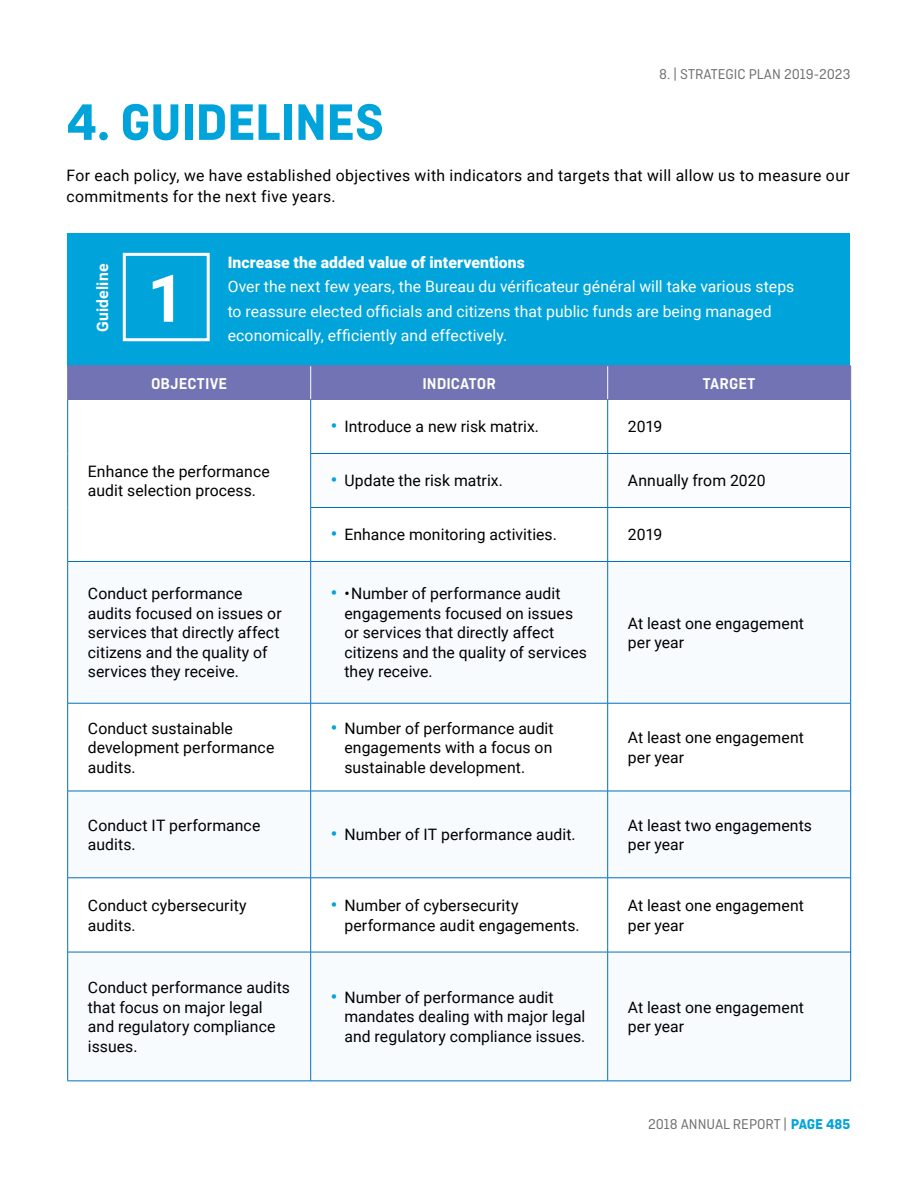
<style>
.page{position:relative;width:918px;height:1188px;background:#fff}
.page>*{position:absolute;margin:0;border:0;box-sizing:border-box;transform-origin:0 0}
.t1{font:700 66px "Roboto";color:#fff}
.t2{font:700 54px "Ciutadella";letter-spacing:-.015em;color:#00a4da}
.t3{font:600 16.5px "Ciutadella";letter-spacing:.005em;color:#fff}
.t4{font:15.75px/19.5px "Roboto";letter-spacing:.005em;color:#000}
.t5{font:15.75px/24.5px "Roboto";letter-spacing:.005em;color:#fff}
.t6{font:15.75px/21px "Roboto";letter-spacing:.025em;color:#000}
.t7{font:900 15.75px "Roboto";letter-spacing:.005em;color:#fff}
.t8{font:700 15.75px "Roboto";letter-spacing:.005em;color:#fff}
.t9{font:15px "Ciutadella";color:#706f6f}
.s1{font-weight:700;font-size:18px;color:#00a4da}
.s2{font-weight:700;color:#00a4da}
</style>
<div class="page">
<div style="left:68px;top:234px;width:782px;height:133px;background:#00a4da"></div>
<div style="left:68px;top:366px;width:782px;height:33px;background:#7173b5"></div>
<svg style="left:68px;top:562px;width:782px;height:519px"></svg>
<hr style="left:310px;top:366px;width:1px;height:33px;background:#fff">
<hr style="left:607px;top:366px;width:1px;height:33px;background:#fff">
<hr style="left:68px;top:365px;width:243px;height:1px;background:#7472b4">
<hr style="left:67px;top:366px;width:1px;height:33px;background:#7472b4">
<hr style="left:311px;top:365px;width:297px;height:1px;background:#7472b4">
<hr style="left:608px;top:365px;width:243px;height:1px;background:#7472b4">
<hr style="left:850px;top:366px;width:1px;height:33px;background:#7472b4">
<hr style="left:68px;top:399px;width:243px;height:1px;background:#7472b4">
<hr style="left:311px;top:399px;width:297px;height:1px;background:#7472b4">
<hr style="left:608px;top:399px;width:243px;height:1px;background:#7472b4">
<hr style="left:67px;top:400px;width:1px;height:53px;background:#0072bb">
<hr style="left:67px;top:453px;width:1px;height:54px;background:#0072bb">
<hr style="left:67px;top:507px;width:1px;height:54px;background:#0072bb">
<hr style="left:310px;top:400px;width:1px;height:53px;background:#0072bb">
<hr style="left:607px;top:400px;width:1px;height:53px;background:#0072bb">
<hr style="left:850px;top:400px;width:1px;height:53px;background:#0072bb">
<hr style="left:310px;top:453px;width:298px;height:1px;background:#0072bb">
<hr style="left:310px;top:454px;width:1px;height:53px;background:#0072bb">
<hr style="left:607px;top:454px;width:1px;height:53px;background:#0072bb">
<hr style="left:850px;top:453px;width:1px;height:54px;background:#0072bb">
<hr style="left:608px;top:453px;width:242px;height:1px;background:#0072bb">
<hr style="left:310px;top:507px;width:298px;height:1px;background:#0072bb">
<hr style="left:310px;top:508px;width:1px;height:53px;background:#0072bb">
<hr style="left:607px;top:508px;width:1px;height:53px;background:#0072bb">
<hr style="left:850px;top:507px;width:1px;height:54px;background:#0072bb">
<hr style="left:608px;top:507px;width:242px;height:1px;background:#0072bb">
<hr style="left:68px;top:561px;width:243px;height:1px;background:#0072bb">
<hr style="left:67px;top:562px;width:1px;height:141px;background:#0072bb">
<hr style="left:311px;top:561px;width:297px;height:1px;background:#0072bb">
<hr style="left:310px;top:562px;width:1px;height:141px;background:#0072bb">
<hr style="left:607px;top:562px;width:1px;height:141px;background:#0072bb">
<hr style="left:850px;top:561px;width:1px;height:142px;background:#0072bb">
<hr style="left:68px;top:703px;width:243px;height:1px;background:#0072bb">
<hr style="left:67px;top:703px;width:1px;height:88px;background:#0072bb">
<hr style="left:311px;top:703px;width:297px;height:1px;background:#0072bb">
<hr style="left:310px;top:703px;width:1px;height:88px;background:#0072bb">
<hr style="left:607px;top:703px;width:1px;height:88px;background:#0072bb">
<hr style="left:850px;top:703px;width:1px;height:88px;background:#0072bb">
<hr style="left:68px;top:791px;width:243px;height:1px;background:#0072bb">
<hr style="left:67px;top:791px;width:1px;height:87px;background:#0072bb">
<hr style="left:311px;top:791px;width:297px;height:1px;background:#0072bb">
<hr style="left:310px;top:791px;width:1px;height:87px;background:#0072bb">
<hr style="left:607px;top:791px;width:1px;height:87px;background:#0072bb">
<hr style="left:850px;top:791px;width:1px;height:87px;background:#0072bb">
<hr style="left:68px;top:878px;width:243px;height:1px;background:#0072bb">
<hr style="left:67px;top:878px;width:1px;height:74px;background:#0072bb">
<hr style="left:311px;top:878px;width:297px;height:1px;background:#0072bb">
<hr style="left:310px;top:878px;width:1px;height:74px;background:#0072bb">
<hr style="left:607px;top:878px;width:1px;height:74px;background:#0072bb">
<hr style="left:850px;top:878px;width:1px;height:74px;background:#0072bb">
<hr style="left:68px;top:952px;width:243px;height:1px;background:#0072bb">
<hr style="left:67px;top:952px;width:1px;height:129px;background:#0072bb">
<hr style="left:311px;top:952px;width:297px;height:1px;background:#0072bb">
<hr style="left:310px;top:952px;width:1px;height:129px;background:#0072bb">
<hr style="left:607px;top:952px;width:1px;height:129px;background:#0072bb">
<hr style="left:850px;top:952px;width:1px;height:129px;background:#0072bb">
<hr style="left:68px;top:1081px;width:243px;height:1px;background:#0072bb">
<hr style="left:311px;top:1081px;width:297px;height:1px;background:#0072bb">
<hr style="left:608px;top:561px;width:242px;height:1px;background:#0072bb">
<hr style="left:608px;top:703px;width:242px;height:1px;background:#0072bb">
<hr style="left:608px;top:791px;width:242px;height:1px;background:#0072bb">
<hr style="left:608px;top:878px;width:242px;height:1px;background:#0072bb">
<hr style="left:608px;top:952px;width:242px;height:1px;background:#0072bb">
<hr style="left:608px;top:1081px;width:243px;height:1px;background:#0072bb">
<div style="left:123px;top:253px;width:87px;height:88px;border:3px solid #fff"></div>
<p class="t9" style="left:659px;top:66px;width:193px">8. | STRATEGIC PLAN 2019-2023</p>
<h2 class="t2" style="left:66px;top:91px;width:319px">4. GUIDELINES</h2>
<p class="t6" style="left:66px;top:164px;width:785px">For each policy, we have established objectives with indicators and targets that will allow us to measure our commitments for the next five years.</p>
<p class="t8" style="left:91px;top:332px;width:69px;rotate:-90deg">Guideline</p>
<h1 class="t1" style="left:147px;top:252px;width:39px">1</h1>
<p class="t7" style="left:228px;top:251px;width:299px">Increase the added value of interventions</p>
<p class="t5" style="left:228px;top:274px;width:568px">Over the next few years, the Bureau du vérificateur général will take various steps to reassure elected officials and citizens that public funds are being managed economically, efficiently and effectively.</p>
<p class="t3" style="left:151px;top:374px;width:78px">OBJECTIVE</p>
<p class="t3" style="left:423px;top:374px;width:75px">INDICATOR</p>
<p class="t3" style="left:703px;top:374px;width:54px">TARGET</p>
<p class="t4" style="left:88px;top:461px;width:183px">Enhance the performance audit selection process.</p>
<p class="t4" style="left:331px;top:416px;width:210px"><span class="s1">•</span> Introduce a new risk matrix.</p>
<p class="t4" style="left:628px;top:416px;width:36px">2019</p>
<p class="t4" style="left:331px;top:470px;width:174px"><span class="s1">•</span> Update the risk matrix.</p>
<p class="t4" style="left:628px;top:470px;width:139px">Annually from 2020</p>
<p class="t4" style="left:331px;top:524px;width:227px"><span class="s1">•</span> Enhance monitoring activities.</p>
<p class="t4" style="left:628px;top:524px;width:36px">2019</p>
<p class="t4" style="left:88px;top:583px;width:195px">Conduct performance audits focused on issues or services that directly affect citizens and the quality of services they receive.</p>
<p class="t4" style="left:344px;top:583px;width:244px;text-indent:-14px"><span class="s1">•</span> •Number of performance audit engagements focused on issues or services that directly affect citizens and the quality of services they receive.</p>
<p class="t4" style="left:628px;top:613px;width:178px">At least one engagement per year</p>
<p class="t4" style="left:88px;top:718px;width:188px">Conduct sustainable development performance audits.</p>
<p class="t4" style="left:344px;top:718px;width:211px;text-align:justify;text-indent:-14px"><span class="s1">•</span> Number of performance audit engagements with a focus on sustainable development.</p>
<p class="t4" style="left:628px;top:727px;width:178px">At least one engagement per year</p>
<p class="t4" style="left:88px;top:815px;width:174px">Conduct IT performance audits.</p>
<p class="t4" style="left:331px;top:824px;width:246px"><span class="s1">•</span> Number of IT performance audit.</p>
<p class="t4" style="left:628px;top:815px;width:186px">At least two engagements per year</p>
<p class="t4" style="left:88px;top:895px;width:160px">Conduct cybersecurity audits.</p>
<p class="t4" style="left:344px;top:895px;width:237px;text-indent:-14px"><span class="s1">•</span> Number of cybersecurity performance audit engagements.</p>
<p class="t4" style="left:628px;top:895px;width:178px">At least one engagement per year</p>
<p class="t4" style="left:88px;top:977px;width:204px">Conduct performance audits that focus on major legal and regulatory compliance issues.</p>
<p class="t4" style="left:344px;top:987px;width:243px;text-indent:-14px"><span class="s1">•</span> Number of performance audit mandates dealing with major legal and regulatory compliance issues.</p>
<p class="t4" style="left:628px;top:997px;width:178px">At least one engagement per year</p>
<p class="t9" style="left:648px;top:1116px;width:204px">2018 ANNUAL REPORT | <span class="s2">PAGE 485</span></p>
</div>
